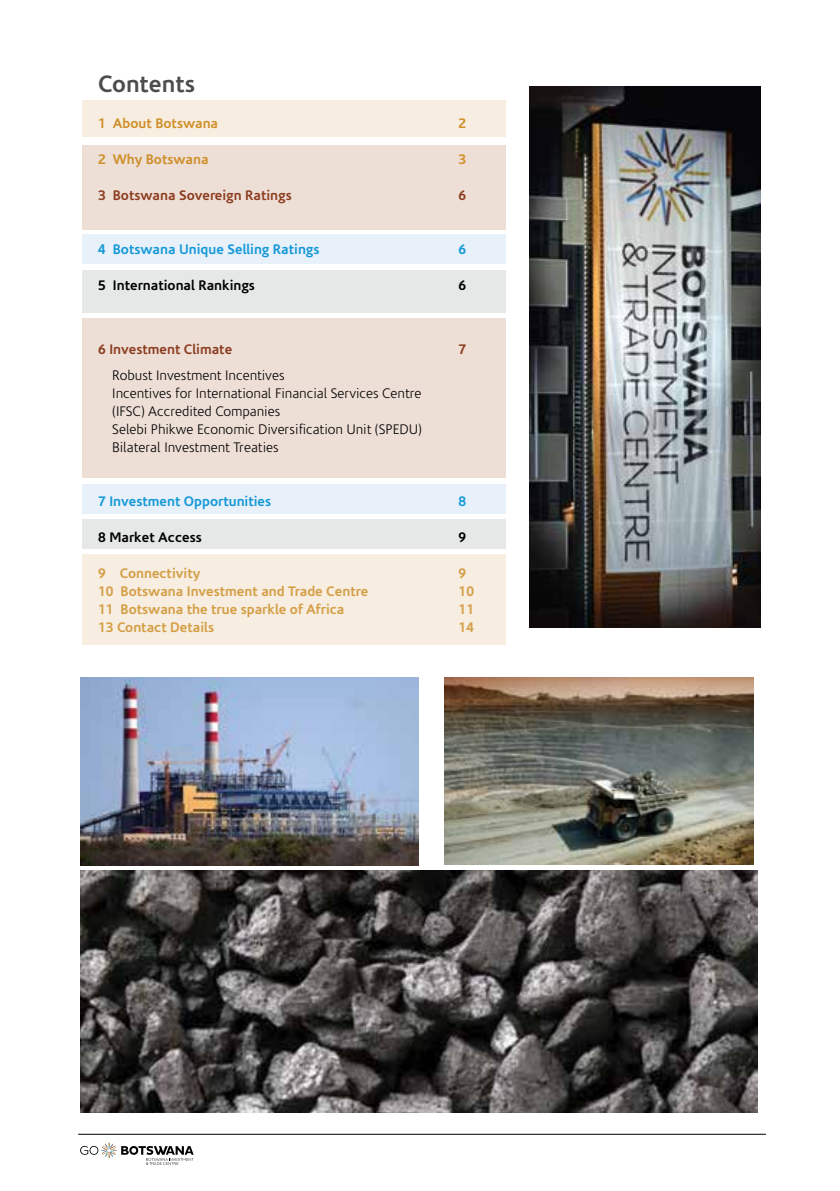
<style>
.page{position:relative;width:840px;height:1191px;background:#fff}
.page>*{position:absolute;margin:0;border:0;box-sizing:border-box;transform-origin:0 0}
.t1{font:700 24px "Corisande";color:#4d4d4f}
.t2{font:300 14px/18px "Corisande";color:#000}
.t3{font:700 14px "Corisande";color:#d49e45}
.t4{font:700 14px "Corisande";color:#1499d6}
.t5{font:700 14px "Corisande";color:#8c3d1f}
.t6{font:700 14px "Corisande";color:#000}
.t7{font:700 14px "Corisande";color:#cf8f29}
</style>
<div class="page">
<img style="left:80px;top:870px;width:677px;height:242px">
<svg style="left:80px;top:1142px;width:113px;height:23px"></svg>
<hr style="left:78px;top:1134px;width:687px;height:1px;background:#000">
<img style="left:80px;top:677px;width:338px;height:188px">
<img style="left:529px;top:86px;width:231px;height:541px">
<img style="left:444px;top:677px;width:308px;height:187px">
<div style="left:82px;top:554px;width:423px;height:90px;background:#f7ede0"></div>
<div style="left:82px;top:519px;width:423px;height:29px;background:#e6e8e8"></div>
<div style="left:82px;top:484px;width:423px;height:29px;background:#e8f0fa"></div>
<div style="left:82px;top:318px;width:423px;height:160px;background:#edded6"></div>
<div style="left:82px;top:100px;width:423px;height:37px;background:#f7ede0"></div>
<div style="left:82px;top:234px;width:423px;height:30px;background:#e8f0fa"></div>
<div style="left:82px;top:270px;width:423px;height:43px;background:#e6e8e8"></div>
<div style="left:82px;top:145px;width:423px;height:84px;background:#edded6"></div>
<h1 class="t1" style="left:98px;top:70px;width:98px">Contents</h1>
<p class="t7" style="left:98px;top:115px;width:121px">1 About Botswana</p>
<p class="t7" style="left:458px;top:115px;width:9px">2</p>
<p class="t7" style="left:98px;top:151px;width:112px">2 Why Botswana</p>
<p class="t7" style="left:458px;top:151px;width:9px">3</p>
<p class="t5" style="left:98px;top:187px;width:195px">3 Botswana Sovereign Ratings</p>
<p class="t5" style="left:458px;top:187px;width:9px">6</p>
<p class="t4" style="left:98px;top:241px;width:223px">4 Botswana Unique Selling Ratings</p>
<p class="t4" style="left:458px;top:241px;width:9px">6</p>
<p class="t6" style="left:98px;top:277px;width:158px">5 International Rankings</p>
<p class="t6" style="left:458px;top:277px;width:9px">6</p>
<p class="t5" style="left:98px;top:341px;width:135px">6 Investment Climate</p>
<p class="t5" style="left:458px;top:341px;width:9px">7</p>
<p class="t2" style="left:112px;top:367px;width:311px">Robust Investment Incentives<br>Incentives for International Financial Services Centre (IFSC) Accredited Companies<br>Selebi Phikwe Economic Diversification Unit (SPEDU)<br>Bilateral Investment Treaties</p>
<p class="t4" style="left:98px;top:493px;width:174px">7 Investment Opportunities</p>
<p class="t4" style="left:458px;top:493px;width:9px">8</p>
<p class="t6" style="left:98px;top:529px;width:105px">8 Market Access</p>
<p class="t6" style="left:458px;top:529px;width:9px">9</p>
<p class="t3" style="left:98px;top:565px;width:103px">9 Connectivity</p>
<p class="t3" style="left:458px;top:565px;width:9px">9</p>
<p class="t3" style="left:98px;top:583px;width:271px">10 Botswana Investment and Trade Centre</p>
<p class="t3" style="left:458px;top:583px;width:17px">10</p>
<p class="t3" style="left:98px;top:601px;width:247px">11 Botswana the true sparkle of Africa</p>
<p class="t3" style="left:458px;top:601px;width:17px">11</p>
<p class="t3" style="left:98px;top:619px;width:117px">13 Contact Details</p>
<p class="t3" style="left:458px;top:619px;width:17px">14</p>
</div>
